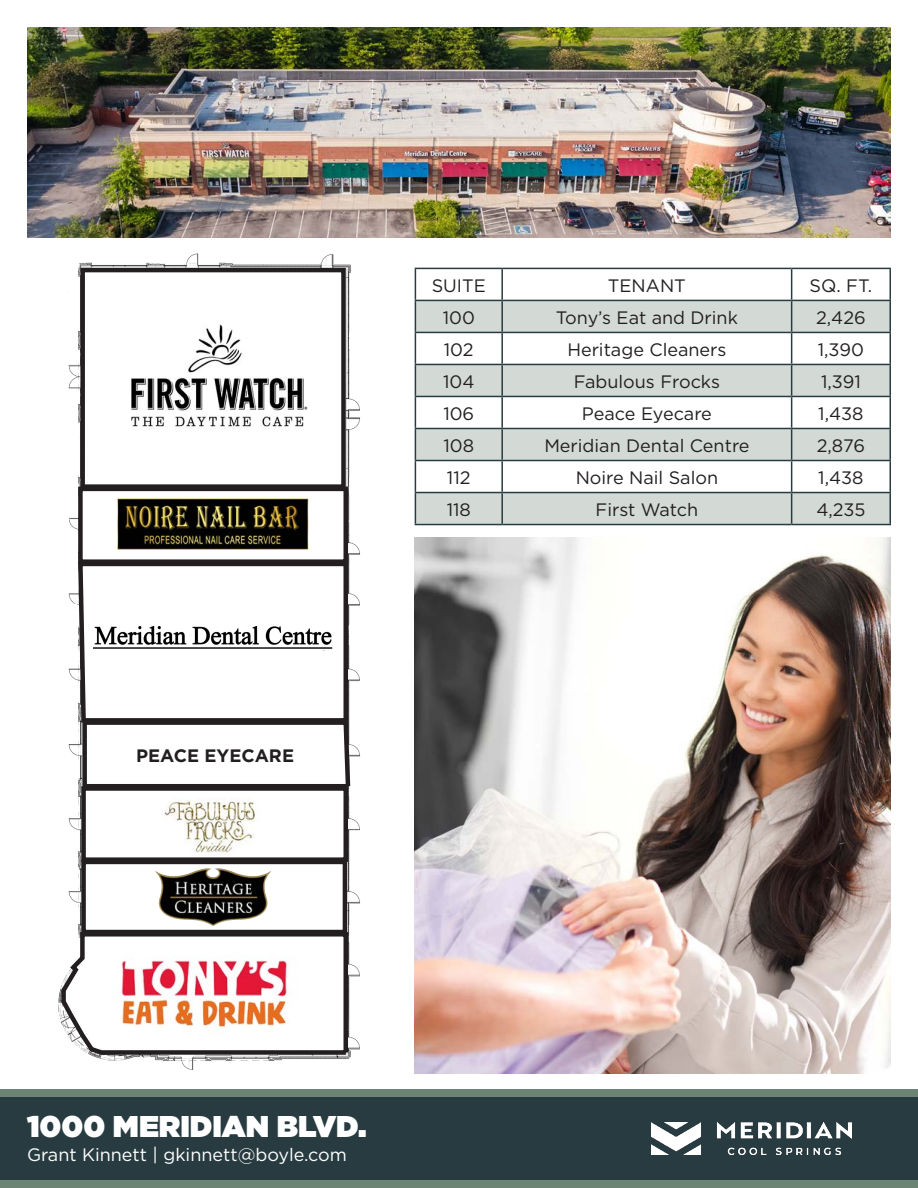
<style>
.page{position:relative;width:918px;height:1188px;background:#fff}
.page>*{position:absolute;margin:0;border:0;box-sizing:border-box;transform-origin:0 0}
.t1{font:900 30px "Gotham";color:#fff}
.t2{font:18px "Gotham";color:#231f20}
.t3{font:18px "Gotham";color:#fff}
.t4{font:700 18px "Gotham";color:#231f20}
</style>
<div class="page">
<div style="left:0;top:1097px;width:918px;height:84px;background:#273b41"></div>
<div style="left:0;top:1181px;width:918px;height:7px;background:#6c8474"></div>
<div style="left:0;top:1090px;width:918px;height:7px;background:#6c8474"></div>
<img style="left:652px;top:1123px;width:199px;height:32px">
<img style="left:27px;top:27px;width:864px;height:211px">
<img style="left:58px;top:253px;width:303px;height:817px">
<div style="left:83px;top:270px;width:261px;height:217px;background:#fff"></div>
<img style="left:131px;top:324px;width:177px;height:103px">
<div style="left:80px;top:268px;width:266px;height:221px;border:4px solid #231f20"></div>
<div style="left:80px;top:489px;width:266px;height:73px;background:#fff"></div>
<img style="left:117px;top:498px;width:192px;height:52px">
<div style="left:78px;top:487px;width:270px;height:77px;border:4px solid #231f20"></div>
<svg style="left:76px;top:559px;width:276px;height:166px"></svg>
<svg style="left:80px;top:564px;width:273px;height:227px"></svg>
<div style="left:84px;top:788px;width:262px;height:72px;background:#fff"></div>
<img style="left:164px;top:798px;width:92px;height:58px">
<div style="left:81px;top:786px;width:267px;height:76px;border:4px solid #231f20"></div>
<div style="left:84px;top:862px;width:261px;height:70px;background:#fff"></div>
<img style="left:155px;top:868px;width:116px;height:58px">
<div style="left:81px;top:860px;width:266px;height:74px;border:4px solid #231f20"></div>
<svg style="left:59px;top:930px;width:291px;height:127px"></svg>
<svg style="left:416px;top:269px;width:474px;height:31px"></svg>
<svg style="left:416px;top:301px;width:474px;height:223px;fill:#d3dad5"></svg>
<hr style="left:415px;top:268px;width:87px;height:1px;background:#273b41">
<hr style="left:415px;top:269px;width:1px;height:31px;background:#273b41">
<hr style="left:502px;top:268px;width:290px;height:1px;background:#273b41">
<hr style="left:501px;top:269px;width:2px;height:31px;background:#273b41">
<hr style="left:792px;top:268px;width:99px;height:1px;background:#273b41">
<hr style="left:791px;top:269px;width:1px;height:31px;background:#273b41">
<hr style="left:890px;top:269px;width:1px;height:31px;background:#273b41">
<hr style="left:415px;top:300px;width:87px;height:1px;background:#273b41">
<hr style="left:415px;top:301px;width:1px;height:31px;background:#273b41">
<hr style="left:502px;top:300px;width:290px;height:1px;background:#273b41">
<hr style="left:501px;top:301px;width:2px;height:31px;background:#273b41">
<hr style="left:792px;top:300px;width:99px;height:1px;background:#273b41">
<hr style="left:791px;top:301px;width:1px;height:31px;background:#273b41">
<hr style="left:890px;top:301px;width:1px;height:31px;background:#273b41">
<hr style="left:415px;top:332px;width:87px;height:1px;background:#273b41">
<hr style="left:415px;top:333px;width:1px;height:31px;background:#273b41">
<hr style="left:502px;top:332px;width:290px;height:1px;background:#273b41">
<hr style="left:501px;top:333px;width:2px;height:31px;background:#273b41">
<hr style="left:792px;top:332px;width:99px;height:1px;background:#273b41">
<hr style="left:791px;top:333px;width:1px;height:31px;background:#273b41">
<hr style="left:890px;top:333px;width:1px;height:31px;background:#273b41">
<hr style="left:415px;top:364px;width:87px;height:1px;background:#273b41">
<hr style="left:415px;top:365px;width:1px;height:31px;background:#273b41">
<hr style="left:502px;top:364px;width:290px;height:1px;background:#273b41">
<hr style="left:501px;top:365px;width:2px;height:31px;background:#273b41">
<hr style="left:792px;top:364px;width:99px;height:1px;background:#273b41">
<hr style="left:791px;top:365px;width:1px;height:31px;background:#273b41">
<hr style="left:890px;top:365px;width:1px;height:31px;background:#273b41">
<hr style="left:415px;top:396px;width:87px;height:1px;background:#273b41">
<hr style="left:415px;top:397px;width:1px;height:31px;background:#273b41">
<hr style="left:502px;top:396px;width:290px;height:1px;background:#273b41">
<hr style="left:501px;top:397px;width:2px;height:31px;background:#273b41">
<hr style="left:792px;top:396px;width:99px;height:1px;background:#273b41">
<hr style="left:791px;top:397px;width:1px;height:31px;background:#273b41">
<hr style="left:890px;top:397px;width:1px;height:31px;background:#273b41">
<hr style="left:415px;top:428px;width:87px;height:1px;background:#273b41">
<hr style="left:415px;top:429px;width:1px;height:31px;background:#273b41">
<hr style="left:502px;top:428px;width:290px;height:1px;background:#273b41">
<hr style="left:501px;top:429px;width:2px;height:31px;background:#273b41">
<hr style="left:792px;top:428px;width:99px;height:1px;background:#273b41">
<hr style="left:791px;top:429px;width:1px;height:31px;background:#273b41">
<hr style="left:890px;top:429px;width:1px;height:31px;background:#273b41">
<hr style="left:415px;top:460px;width:87px;height:1px;background:#273b41">
<hr style="left:415px;top:461px;width:1px;height:31px;background:#273b41">
<hr style="left:502px;top:460px;width:290px;height:1px;background:#273b41">
<hr style="left:501px;top:461px;width:2px;height:31px;background:#273b41">
<hr style="left:792px;top:460px;width:99px;height:1px;background:#273b41">
<hr style="left:791px;top:461px;width:1px;height:31px;background:#273b41">
<hr style="left:890px;top:461px;width:1px;height:31px;background:#273b41">
<hr style="left:415px;top:492px;width:87px;height:1px;background:#273b41">
<hr style="left:415px;top:493px;width:1px;height:31px;background:#273b41">
<hr style="left:502px;top:492px;width:290px;height:1px;background:#273b41">
<hr style="left:501px;top:493px;width:2px;height:31px;background:#273b41">
<hr style="left:792px;top:492px;width:99px;height:1px;background:#273b41">
<hr style="left:791px;top:493px;width:1px;height:31px;background:#273b41">
<hr style="left:890px;top:493px;width:1px;height:31px;background:#273b41">
<hr style="left:415px;top:524px;width:87px;height:1px;background:#273b41">
<hr style="left:502px;top:524px;width:290px;height:1px;background:#273b41">
<hr style="left:792px;top:524px;width:99px;height:1px;background:#273b41">
<img style="left:415px;top:538px;width:476px;height:536px">
<p class="t4" style="left:136px;top:743px;width:159px">PEACE EYECARE</p>
<p class="t2" style="left:432px;top:274px;width:56px">SUITE</p>
<p class="t2" style="left:608px;top:274px;width:80px">TENANT</p>
<p class="t2" style="left:810px;top:274px;width:64px">SQ. FT.</p>
<p class="t2" style="left:443px;top:306px;width:34px">100</p>
<p class="t2" style="left:556px;top:306px;width:184px">Tony’s Eat and Drink</p>
<p class="t2" style="left:816px;top:306px;width:51px">2,426</p>
<p class="t2" style="left:444px;top:338px;width:31px">102</p>
<p class="t2" style="left:567px;top:338px;width:161px">Heritage Cleaners</p>
<p class="t2" style="left:818px;top:338px;width:48px">1,390</p>
<p class="t2" style="left:443px;top:370px;width:33px">104</p>
<p class="t2" style="left:574px;top:370px;width:148px">Fabulous Frocks</p>
<p class="t2" style="left:821px;top:370px;width:41px">1,391</p>
<p class="t2" style="left:443px;top:402px;width:32px">106</p>
<p class="t2" style="left:582px;top:402px;width:131px">Peace Eyecare</p>
<p class="t2" style="left:818px;top:402px;width:47px">1,438</p>
<p class="t2" style="left:444px;top:434px;width:32px">108</p>
<p class="t2" style="left:544px;top:434px;width:207px">Meridian Dental Centre</p>
<p class="t2" style="left:817px;top:434px;width:50px">2,876</p>
<p class="t2" style="left:447px;top:466px;width:25px">112</p>
<p class="t2" style="left:576px;top:466px;width:144px">Noire Nail Salon</p>
<p class="t2" style="left:818px;top:466px;width:47px">1,438</p>
<p class="t2" style="left:447px;top:498px;width:26px">118</p>
<p class="t2" style="left:596px;top:498px;width:104px">First Watch</p>
<p class="t2" style="left:816px;top:498px;width:51px">4,235</p>
<p class="t1" style="left:27px;top:1105px;width:341px">1000 MERIDIAN BLVD.</p>
<p class="t3" style="left:27px;top:1143px;width:322px">Grant Kinnett | gkinnett@boyle.com</p>
</div>
